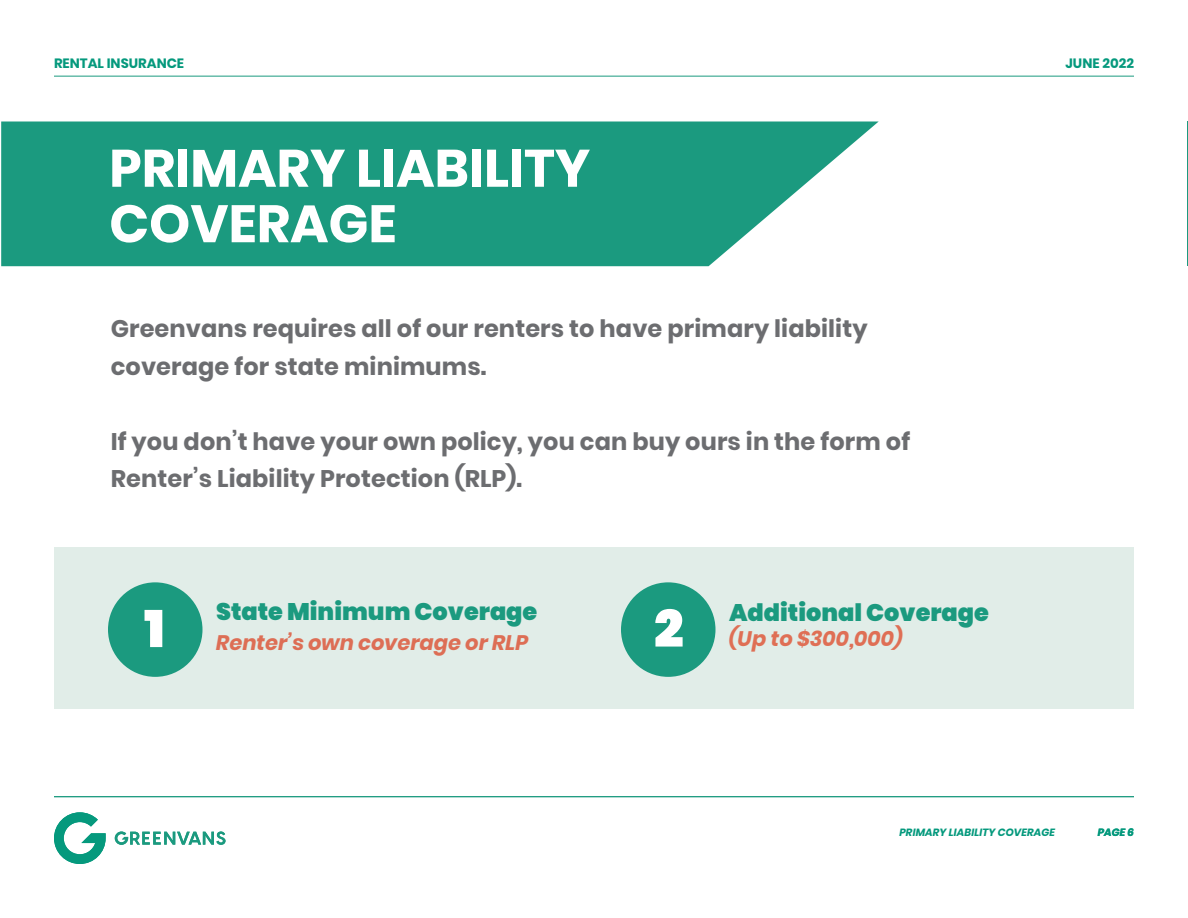
<style>
.page{position:relative;width:1188px;height:918px;background:#fff}
.page>*{position:absolute;margin:0;border:0;box-sizing:border-box;transform-origin:0 0}
.t1{font:700 52.5px "Poppins";color:#fff}
.t2{font:900 52.5px "Poppins";color:#fff}
.t3{font:700 24px/37.5px "Poppins";letter-spacing:.005em;color:#6c6d70}
.t4{font:900 24px "Poppins";color:#1b9a7f}
.t5{font:italic 700 21px "Poppins";color:#dd6e55}
.t6{font:italic 700 21px "Poppins";color:#df6f55}
.t7{font:700 13.5px "Poppins";color:#05997d}
.Marker_TOC{font:italic 700 10.5px "Poppins";color:#05997d}
</style>
<div class="page">
<hr style="left:54px;top:76px;width:1080px;height:1px;background:#1b9a7f">
<hr style="left:54px;top:796px;width:1080px;height:1px;background:#1b9a7f">
<svg style="left:54px;top:812px;width:52px;height:52px"></svg>
<svg style="left:115px;top:832px;width:110px;height:13px"></svg>
<div style="left:54px;top:548px;width:1080px;height:162px;background:#e1ede8"></div>
<svg style="left:1px;top:122px;width:877px;height:144px;background:#30a38b"></svg>
<div style="left:108px;top:582px;width:94px;height:95px;background:#1b9a7f;border-radius:50%"></div>
<div style="left:621px;top:582px;width:95px;height:95px;background:#1b9a7f;border-radius:50%"></div>
<hr style="left:1187px;top:122px;width:1px;height:144px;background:#1b9a7f">
<p class="t7" style="left:54px;top:56px;width:132px">RENTAL INSURANCE</p>
<p class="t7" style="left:1066px;top:56px;width:70px">JUNE 2022</p>
<p class="t1" style="left:109px;top:138px;width:483px">PRIMARY LIABILITY</p>
<p class="t1" style="left:109px;top:193px;width:289px">COVERAGE</p>
<p class="t3" style="left:111px;top:310px;width:758px">Greenvans requires all of our renters to have primary liability coverage for state minimums.</p>
<p class="t3" style="left:111px;top:423px;width:801px">If you don’t have your own policy, you can buy ours in the form of</p>
<p class="t3" style="left:111px;top:460px;width:413px">Renter’s Liability Protection (RLP).</p>
<p class="t4" style="left:216px;top:597px;width:323px">State Minimum Coverage</p>
<p class="t5" style="left:216px;top:630px;width:314px">Renter’s own coverage or RLP</p>
<p class="t2" style="left:144px;top:598px;width:22px">1</p>
<p class="t2" style="left:654px;top:598px;width:31px">2</p>
<p class="t4" style="left:729px;top:599px;width:262px">Additional Coverage</p>
<p class="t6" style="left:729px;top:627px;width:175px">(Up to $300,000)</p>
<p class="Marker_TOC" style="left:899px;top:826px;width:157px">PRIMARY LIABILITY COVERAGE</p>
<p class="Marker_TOC" style="left:1098px;top:826px;width:38px">PAGE 6</p>
</div>
